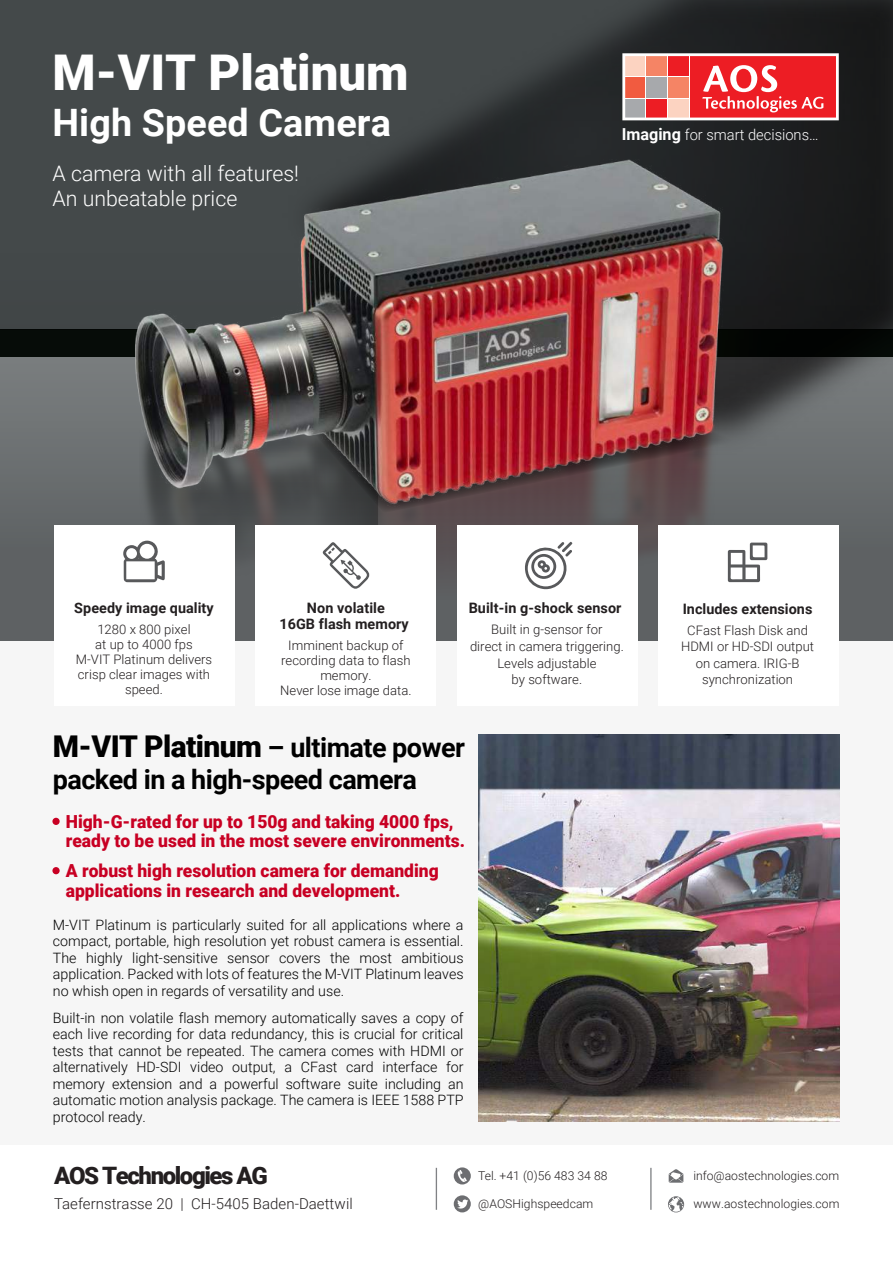
<style>
.page{position:relative;width:893px;height:1263px;background:#fff}
.page>*{position:absolute;margin:0;border:0;box-sizing:border-box;transform-origin:0 0}
.t1{font:900 49.2px "Roboto";color:#fff}
.t2{font:700 37.8px "Roboto";letter-spacing:.005em;color:#fff}
.t3{font:700 27px/32.4px "Roboto";letter-spacing:-.02em;color:#000}
.t4{font:900 24px "Roboto";letter-spacing:-.06em;color:#231f20}
.t5{font:300 21.3px/25.7px "Roboto";color:#fff}
.t6{font:900 18px/19.5px "Roboto";color:#c80023}
.t7{font:300 15px "Roboto";letter-spacing:.005em;color:#231f20}
.t8{font:300 15px "Roboto";color:#fff}
.t9{font:700 14.4px/15.8px "Roboto";letter-spacing:.005em;color:#231f20;text-align:center}
.t10{font:300 14.25px/16.5px "Roboto";color:#000;text-align:justify}
.t11{font:300 13.05px/15px "Roboto";color:#231f20;text-align:center}
.t12{font:300 12.15px "Roboto";letter-spacing:.005em;color:#231f20}
.s1{font-weight:700;font-size:16.5px}
.s2{font-weight:900;font-size:30px}
</style>
<div class="page">
<div style="left:0;top:0;width:893px;height:1144px;background:#f6f6f6"></div>
<div style="left:0;top:0;width:893px;height:330px;background:#44494a"></div>
<svg style="left:0;top:329px;width:893px;height:312px;background:#5f6364"></svg>
<img style="left:399px;top:0;width:494px;height:486px">
<svg style="left:719px;top:378px;width:23px;height:135px;background:#555759"></svg>
<svg style="left:622px;top:53px;width:217px;height:67px;background:#ec6768"></svg>
<svg style="left:454px;top:1195px;width:17px;height:17px"></svg>
<svg style="left:454px;top:1167px;width:17px;height:17px"></svg>
<svg style="left:669px;top:1169px;width:14px;height:14px"></svg>
<svg style="left:668px;top:1196px;width:16px;height:16px"></svg>
<hr style="left:436px;top:1168px;width:1px;height:42px;background:#808285">
<hr style="left:650px;top:1168px;width:2px;height:42px;background:#808285">
<div style="left:52px;top:818px;width:8px;height:7px;background:#c80023;border-radius:50%"></div>
<div style="left:52px;top:867px;width:8px;height:7px;background:#c80023;border-radius:50%"></div>
<svg style="left:457px;top:1199px;width:11px;height:9px"></svg>
<img style="left:139px;top:510px;width:580px;height:110px">
<img style="left:479px;top:735px;width:360px;height:386px">
<div style="left:54px;top:525px;width:181px;height:181px;background:#fff"></div>
<div style="left:255px;top:525px;width:181px;height:181px;background:#fff"></div>
<div style="left:457px;top:525px;width:181px;height:181px;background:#fff"></div>
<div style="left:658px;top:525px;width:181px;height:181px;background:#fff"></div>
<svg style="left:123px;top:541px;width:42px;height:41px"></svg>
<svg style="left:728px;top:543px;width:39px;height:39px"></svg>
<svg style="left:305px;top:510px;width:73px;height:79px"></svg>
<svg style="left:525px;top:542px;width:47px;height:47px"></svg>
<img style="left:129px;top:153px;width:600px;height:357px">
<h1 class="t1" style="left:53px;top:38px;width:358px">M-VIT Platinum</h1>
<h2 class="t2" style="left:53px;top:96px;width:340px">High Speed Camera</h2>
<h3 class="t5" style="left:53px;top:159px;width:248px">A camera with all features!<br>An unbeatable price</h3>
<p class="t8" style="left:622px;top:124px;width:198px"><span class="s1">Imaging</span> for smart decisions…</p>
<p class="t9" style="left:74px;top:599px;width:141px">Speedy image quality</p>
<p class="t11" style="left:76px;top:621px;width:138px">1280 x 800 pixel<br>at up to 4000 fps<br>M-VIT Platinum delivers crisp clear images with speed.</p>
<p class="t9" style="left:279px;top:600px;width:131px">Non volatile<br>16GB flash memory</p>
<p class="t11" style="left:280px;top:637px;width:133px">Imminent backup of recording data to flash memory.<br>Never lose image data.</p>
<p class="t9" style="left:469px;top:600px;width:154px">Built-in g-shock sensor</p>
<p class="t11" style="left:470px;top:621px;width:155px;line-height:16.5px">Built in g-sensor for<br>direct in camera triggering.<br>Levels adjustable<br>by software.</p>
<p class="t9" style="left:683px;top:600px;width:131px">Includes extensions</p>
<p class="t11" style="left:681px;top:621px;width:135px;line-height:16.5px">CFast Flash Disk and<br>HDMI or HD-SDI output on camera. IRIG-B synchronization</p>
<h3 class="t3" style="left:53px;top:730px;width:414px"><span class="s2">M-VIT Platinum</span> – ultimate power packed in a high-speed camera</h3>
<p class="t6" style="left:66px;top:811px;width:401px">High-G-rated for up to 150g and taking 4000 fps, ready to be used in the most severe environments.</p>
<p class="t6" style="left:66px;top:860px;width:374px">A robust high resolution camera for demanding applications in research and development.</p>
<p class="t10" style="left:53px;top:916px;width:412px">M-VIT Platinum is particularly suited for all applications where a compact, portable, high resolution yet robust camera is essential.<br>The highly light-sensitive sensor covers the most ambitious application. Packed with lots of features the M-VIT Platinum leaves no whish open in regards of versatility and use.</p>
<p class="t10" style="left:53px;top:1009px;width:412px">Built-in non volatile flash memory automatically saves a copy of each live recording for data redundancy, this is crucial for critical tests that cannot be repeated. The camera comes with HDMI or alternatively HD-SDI video output, a CFast card interface for memory extension and a powerful software suite including an automatic motion analysis package. The camera is IEEE 1588 PTP protocol ready.</p>
<h3 class="t4" style="left:54px;top:1158px;width:215px">AOS Technologies AG</h3>
<p class="t7" style="left:54px;top:1193px;width:300px">Taefernstrasse 20 | CH-5405 Baden-Daettwil</p>
<p class="t12" style="left:478px;top:1167px;width:131px">Tel. +41 (0)56 483 34 88</p>
<p class="t12" style="left:478px;top:1195px;width:117px">@AOSHighspeedcam</p>
<p class="t12" style="left:693px;top:1167px;width:147px">info@aostechnologies.com</p>
<p class="t12" style="left:693px;top:1195px;width:148px">www.aostechnologies.com</p>
</div>
